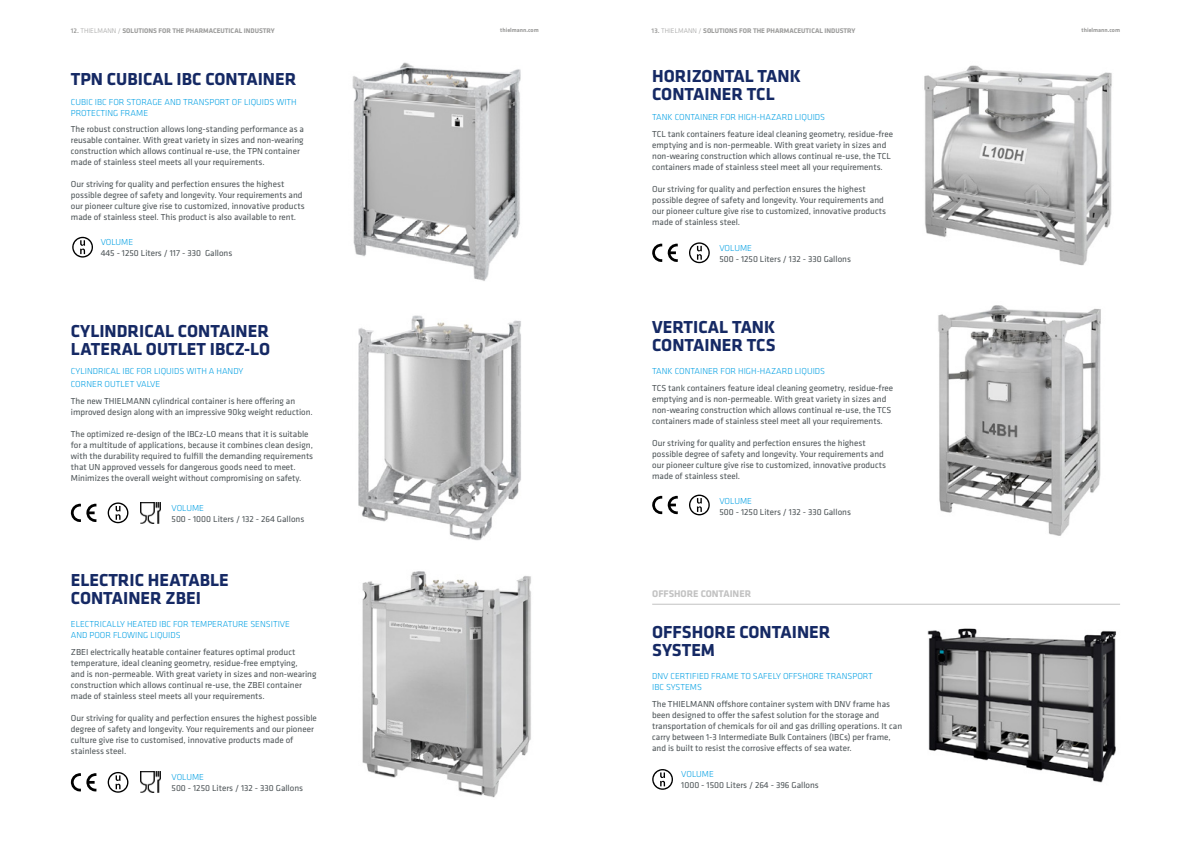
<style>
.page{position:relative;width:1191px;height:842px;background:#fff}
.page>*{position:absolute;margin:0;border:0;box-sizing:border-box;transform-origin:0 0}
.t1{font:700 18px/18px "Klavika";color:#152964}
.t2{font:700 10px "Klavika";color:#c2c2c2}
.t3{font:9px/11px "Klavika";color:#4c5356}
.t4{font:300 9px/11px "Klavika";color:#009fe3}
.t5{font:700 7px "Klavika";color:#9d9d9c}
.t6{font:700 6px "Klavika";color:#9d9d9c}
.s1{font-weight:500}
.s2{font-weight:300}
</style>
<div class="page">
<img style="left:938px;top:305px;width:163px;height:231px">
<svg style="left:689px;top:495px;width:21px;height:20px"></svg>
<svg style="left:652px;top:495px;width:26px;height:19px"></svg>
<img style="left:924px;top:65px;width:188px;height:201px">
<svg style="left:689px;top:242px;width:21px;height:21px"></svg>
<svg style="left:652px;top:243px;width:26px;height:19px"></svg>
<img style="left:927px;top:628px;width:189px;height:155px">
<svg style="left:652px;top:769px;width:21px;height:21px"></svg>
<hr style="left:652px;top:604px;width:468px;height:1px;background:#c2c2c2">
<img style="left:362px;top:571px;width:169px;height:227px">
<svg style="left:108px;top:772px;width:20px;height:21px"></svg>
<svg style="left:70px;top:773px;width:26px;height:18px"></svg>
<img style="left:140px;top:772px;width:21px;height:21px">
<img style="left:358px;top:315px;width:163px;height:226px">
<svg style="left:108px;top:502px;width:20px;height:21px"></svg>
<svg style="left:70px;top:503px;width:26px;height:19px"></svg>
<img style="left:140px;top:502px;width:21px;height:21px">
<img style="left:352px;top:62px;width:169px;height:219px">
<svg style="left:72px;top:237px;width:21px;height:21px"></svg>
<p class="t5" style="left:71px;top:26px;width:205px"><span class="s1">12.</span> <span class="s2">THIELMANN /</span> SOLUTIONS FOR THE PHARMACEUTICAL INDUSTRY</p>
<p class="t6" style="left:500px;top:26px;width:40px">thielmann.com</p>
<p class="t5" style="left:651px;top:26px;width:205px"><span class="s1">13.</span> <span class="s2">THIELMANN /</span> SOLUTIONS FOR THE PHARMACEUTICAL INDUSTRY</p>
<p class="t6" style="left:1081px;top:26px;width:40px">thielmann.com</p>
<h1 class="t1" style="left:71px;top:70px;width:227px">TPN CUBICAL IBC CONTAINER</h1>
<p class="t4" style="left:71px;top:96px;width:227px">CUBIC IBC FOR STORAGE AND TRANSPORT OF LIQUIDS WITH<br>PROTECTING FRAME</p>
<p class="t3" style="left:71px;top:124px;width:235px">The robust construction allows long-standing performance as a reusable container. With great variety in sizes and non-wearing construction which allows continual re-use, the TPN container made of stainless steel meets all your requirements.</p>
<p class="t3" style="left:71px;top:179px;width:235px">Our striving for quality and perfection ensures the highest possible degree of safety and longevity. Your requirements and our pioneer culture give rise to customized, innovative products made of stainless steel. This product is also available to rent.</p>
<p class="t4" style="left:101px;top:237px;width:34px">VOLUME</p>
<p class="t3" style="left:101px;top:247px;width:133px">445 - 1250 Liters / 117 - 330 Gallons</p>
<h1 class="t1" style="left:71px;top:322px;width:201px">CYLINDRICAL CONTAINER<br>LATERAL OUTLET IBCZ-LO</h1>
<p class="t4" style="left:71px;top:365px;width:174px;line-height:13px">CYLINDRICAL IBC FOR LIQUIDS WITH A HANDY<br>CORNER OUTLET VALVE</p>
<p class="t3" style="left:71px;top:395px;width:243px">The new THIELMANN cylindrical container is here offering an improved design along with an impressive 90kg weight reduction.</p>
<p class="t3" style="left:71px;top:428px;width:244px">The optimized re-design of the IBCz-LO means that it is suitable for a multitude of applications, because it combines clean design, with the durability required to fulfill the demanding requirements that UN approved vessels for dangerous goods need to meet.<br>Minimizes the overall weight without compromising on safety.</p>
<p class="t4" style="left:171px;top:503px;width:34px">VOLUME</p>
<p class="t3" style="left:171px;top:513px;width:134px">500 - 1000 Liters / 132 - 264 Gallons</p>
<h1 class="t1" style="left:71px;top:570px;width:159px">ELECTRIC HEATABLE<br>CONTAINER ZBEI</h1>
<p class="t4" style="left:71px;top:618px;width:221px">ELECTRICALLY HEATED IBC FOR TEMPERATURE SENSITIVE<br>AND POOR FLOWING LIQUIDS</p>
<p class="t3" style="left:71px;top:646px;width:247px">ZBEI electrically heatable container features optimal product temperature, ideal cleaning geometry, residue-free emptying,<br>and is non-permeable. With great variety in sizes and non-wearing construction which allows continual re-use, the ZBEI container made of stainless steel meets all your requirements.</p>
<p class="t3" style="left:71px;top:712px;width:247px">Our striving for quality and perfection ensures the highest possible degree of safety and longevity. Your requirements and our pioneer culture give rise to customised, innovative products made of stainless steel.</p>
<p class="t4" style="left:171px;top:771px;width:34px">VOLUME</p>
<p class="t3" style="left:171px;top:782px;width:133px">500 - 1250 Liters / 132 - 330 Gallons</p>
<h1 class="t1" style="left:652px;top:66px;width:150px">HORIZONTAL TANK<br>CONTAINER TCL</h1>
<p class="t4" style="left:652px;top:111px;width:174px">TANK CONTAINER FOR HIGH-HAZARD LIQUIDS</p>
<p class="t3" style="left:652px;top:128px;width:242px">TCL tank containers feature ideal cleaning geometry, residue-free emptying and is non-permeable. With great variety in sizes and non-wearing construction which allows continual re-use, the TCL containers made of stainless steel meet all your requirements.</p>
<p class="t3" style="left:652px;top:183px;width:235px">Our striving for quality and perfection ensures the highest possible degree of safety and longevity. Your requirements and our pioneer culture give rise to customized, innovative products made of stainless steel.</p>
<p class="t4" style="left:719px;top:243px;width:34px">VOLUME</p>
<p class="t3" style="left:719px;top:254px;width:133px">500 - 1250 Liters / 132 - 330 Gallons</p>
<h1 class="t1" style="left:652px;top:317px;width:125px">VERTICAL TANK<br>CONTAINER TCS</h1>
<p class="t4" style="left:652px;top:365px;width:174px">TANK CONTAINER FOR HIGH-HAZARD LIQUIDS</p>
<p class="t3" style="left:652px;top:382px;width:242px">TCS tank containers feature ideal cleaning geometry, residue-free emptying and is non-permeable. With great variety in sizes and non-wearing construction which allows continual re-use, the TCS containers made of stainless steel meet all your requirements.</p>
<p class="t3" style="left:652px;top:437px;width:235px">Our striving for quality and perfection ensures the highest possible degree of safety and longevity. Your requirements and our pioneer culture give rise to customized, innovative products made of stainless steel.</p>
<p class="t4" style="left:719px;top:495px;width:34px">VOLUME</p>
<p class="t3" style="left:719px;top:506px;width:133px">500 - 1250 Liters / 132 - 330 Gallons</p>
<p class="t2" style="left:652px;top:586px;width:100px">OFFSHORE CONTAINER</p>
<h1 class="t1" style="left:652px;top:622px;width:180px">OFFSHORE CONTAINER<br>SYSTEM</h1>
<p class="t4" style="left:652px;top:670px;width:222px">DNV CERTIFIED FRAME TO SAFELY OFFSHORE TRANSPORT<br>IBC SYSTEMS</p>
<p class="t3" style="left:652px;top:698px;width:251px">The THIELMANN offshore container system with DNV frame has been designed to offer the safest solution for the storage and transportation of chemicals for oil and gas drilling operations. It can carry between 1-3 Intermediate Bulk Containers (IBCs) per frame, and is built to resist the corrosive effects of sea water.</p>
<p class="t4" style="left:681px;top:769px;width:34px">VOLUME</p>
<p class="t3" style="left:681px;top:779px;width:139px">1000 - 1500 Liters / 264 - 396 Gallons</p>
</div>
